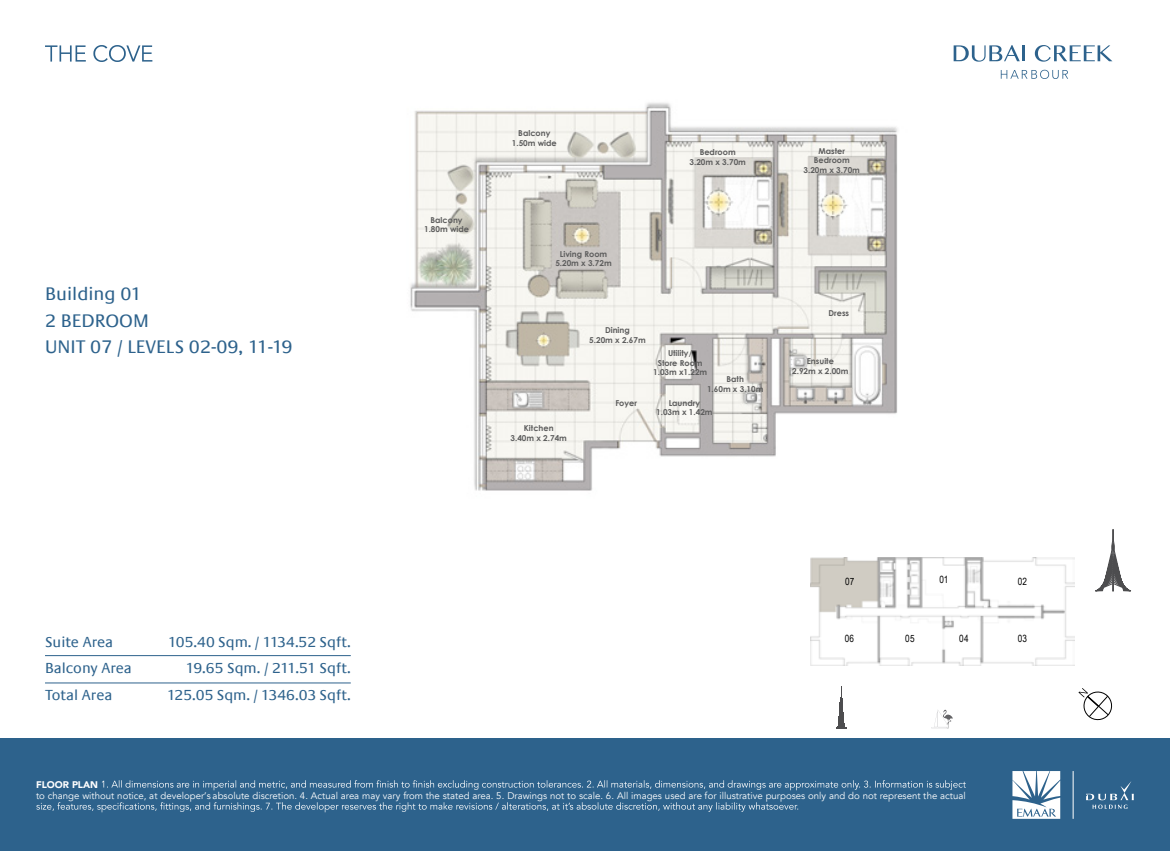
<style>
.page{position:relative;width:1170px;height:851px;background:#fff}
.page>*{position:absolute;margin:0;border:0;box-sizing:border-box;transform-origin:0 0}
.t1{font:18.75px/26.2px "Praxis LT";color:#2d628c}
.t2{font:15px "Praxis LT";color:#2d628c}
.t3{font:10px "Arial Narrow";letter-spacing:.015em;color:#000}
.t4{font:9.62px "Avenir";color:#fff}
.t5{font:900 9.62px "Avenir";color:#fff}
.t6{font:700 8.12px/9.8px "Century Gothic";color:#5d5d5d;text-align:center}
</style>
<div class="page">
<img style="left:810px;top:557px;width:264px;height:108px">
<img style="left:410px;top:102px;width:488px;height:389px">
<svg style="left:1078px;top:688px;width:34px;height:33px"></svg>
<hr style="left:45px;top:655px;width:306px;height:1px;background:#2d628c">
<hr style="left:45px;top:682px;width:306px;height:1px;background:#2d628c">
<hr style="left:840px;top:698px;width:2px;height:29px;background:#4d4d4f">
<hr style="left:840px;top:694px;width:1px;height:33px;background:#4d4d4f">
<hr style="left:839px;top:702px;width:2px;height:25px;background:#4d4d4f">
<svg style="left:836px;top:705px;width:10px;height:23px"></svg>
<svg style="left:1095px;top:529px;width:35px;height:62px"></svg>
<svg style="left:931px;top:709px;width:22px;height:19px"></svg>
<hr style="left:1169px;top:738px;width:1px;height:112px;background:#2d628c">
<div style="left:0;top:738px;width:1169px;height:112px;background:#2d628c"></div>
<svg style="left:102px;top:780px;width:863px;height:10px"></svg>
<svg style="left:36px;top:802px;width:762px;height:10px"></svg>
<hr style="left:1072px;top:770px;width:1px;height:48px;background:#fff">
<svg style="left:1086px;top:781px;width:47px;height:27px"></svg>
<svg style="left:1012px;top:771px;width:48px;height:47px;background:#cbd8e2"></svg>
<svg style="left:953px;top:45px;width:66px;height:17px"></svg>
<hr style="left:1021px;top:45px;width:3px;height:16px;background:#2d628c">
<svg style="left:1034px;top:45px;width:78px;height:17px"></svg>
<svg style="left:1000px;top:70px;width:68px;height:9px"></svg>
<svg style="left:45px;top:45px;width:107px;height:17px"></svg>
<h1 class="t1" style="left:45px;top:281px;width:249px">Building 01<br>2 BEDROOM<br>UNIT 07 / LEVELS 02-09, 11-19</h1>
<h2 class="t2" style="left:45px;top:633px;width:70px">Suite Area</h2>
<h2 class="t2" style="left:168px;top:633px;width:184px">105.40 Sqm. / 1134.52 Sqft.</h2>
<h2 class="t2" style="left:45px;top:660px;width:88px">Balcony Area</h2>
<h2 class="t2" style="left:185px;top:660px;width:167px">19.65 Sqm. / 211.51 Sqft.</h2>
<h2 class="t2" style="left:45px;top:686px;width:69px">Total Area</h2>
<h2 class="t2" style="left:167px;top:686px;width:185px">125.05 Sqm. / 1346.03 Sqft.</h2>
<p class="t6" style="left:424px;top:214px;width:46px">Balcony<br>1.80m wide</p>
<p class="t6" style="left:512px;top:128px;width:46px">Balcony<br>1.50m wide</p>
<p class="t6" style="left:689px;top:146px;width:58px">Bedroom<br>3.20m x 3.70m</p>
<p class="t6" style="left:803px;top:145px;width:58px">Master<br>Bedroom<br>3.20m x 3.70m</p>
<p class="t6" style="left:555px;top:248px;width:58px">Living Room<br>5.20m x 3.72m</p>
<p class="t6" style="left:510px;top:423px;width:58px">Kitchen<br>3.40m x 2.74m</p>
<p class="t6" style="left:589px;top:325px;width:58px">Dining<br>5.20m x 2.67m</p>
<p class="t6" style="left:615px;top:397px;width:23px">Foyer</p>
<p class="t6" style="left:653px;top:347px;width:56px">Utility/<br>Store Room<br>1.03m x1.22m</p>
<p class="t6" style="left:656px;top:397px;width:58px">Laundry<br>1.03m x 1.42m</p>
<p class="t6" style="left:707px;top:374px;width:58px">Bath<br>1.60m x 3.10m</p>
<p class="t6" style="left:828px;top:307px;width:22px">Dress</p>
<p class="t6" style="left:792px;top:355px;width:58px">Ensuite<br>2.92m x 2.00m</p>
<p class="t3" style="left:845px;top:574px;width:11px">07</p>
<p class="t3" style="left:939px;top:571px;width:11px">01</p>
<p class="t3" style="left:1017px;top:574px;width:11px">02</p>
<p class="t3" style="left:844px;top:631px;width:11px">06</p>
<p class="t3" style="left:905px;top:631px;width:11px">05</p>
<p class="t3" style="left:959px;top:631px;width:11px">04</p>
<p class="t3" style="left:1017px;top:631px;width:11px">03</p>
<p class="t5" style="left:36px;top:775px;width:64px">FLOOR PLAN</p>
<p class="t4" style="left:36px;top:789px;width:931px">to change without notice, at developer’s absolute discretion. 4. Actual area may vary from the stated area. 5. Drawings not to scale. 6. All images used are for illustrative purposes only and do not represent the actual</p>
</div>
